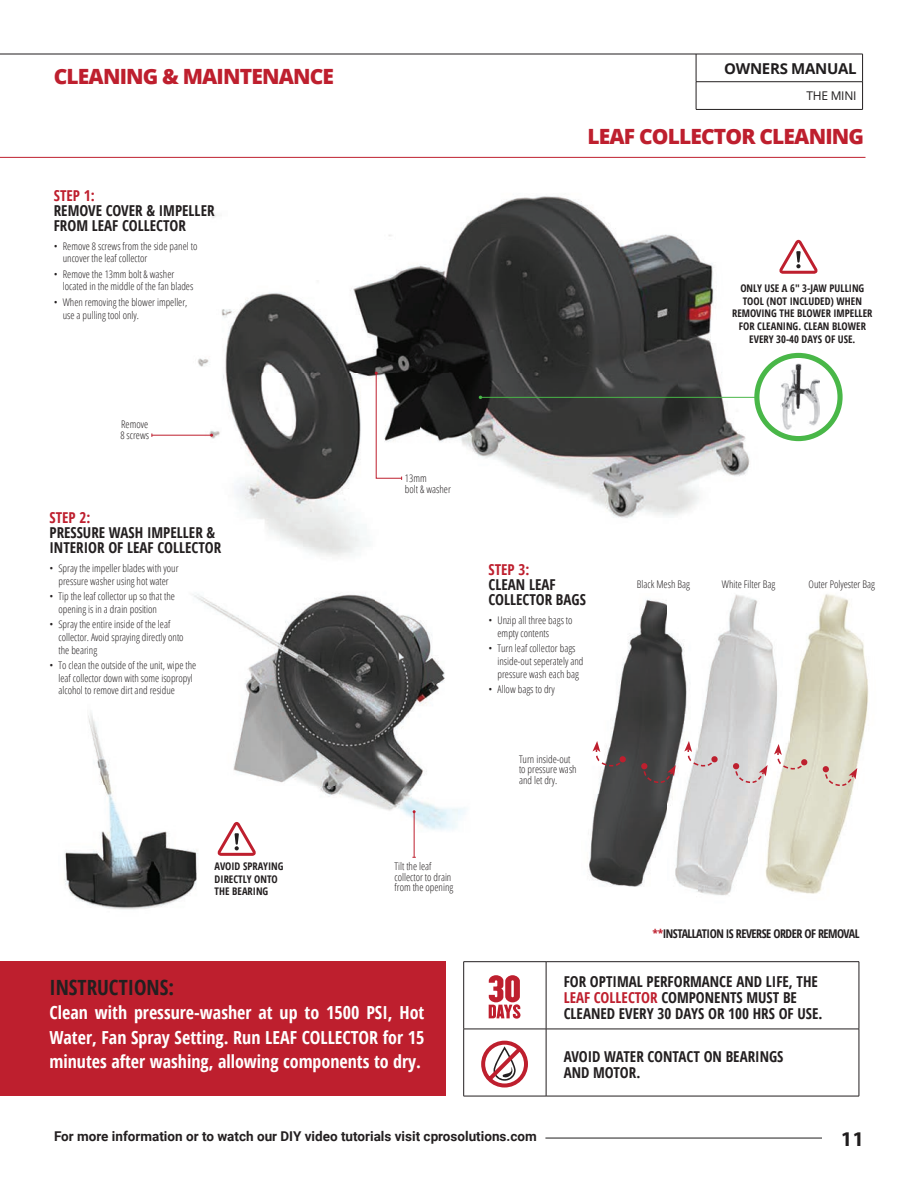
<style>
.page{position:relative;width:918px;height:1188px;background:#fff}
.page>*{position:absolute;margin:0;border:0;box-sizing:border-box;transform-origin:0 0}
.t1{font:800 21px "Open Sans";letter-spacing:-.04em;color:#be1f2e}
.t2{font:700 condensed 21px "Open Sans";color:#231f20}
.t3{font:700 21px "Myriad Pro";color:#201d1e}
.t4{font:700 condensed 18px/24.6px "Open Sans";color:#fff;text-align:justify}
.t5{font:700 condensed 15px/16.2px "Open Sans";color:#231f20}
.t6{font:700 condensed 15px "Open Sans";color:#be1f2e}
.t7{font:700 15px "Open Sans";letter-spacing:-.02em;color:#201d1e}
.t8{font:700 13.5px "Roboto";color:#231f20}
.t9{font:700 condensed 12px "Open Sans";letter-spacing:-.04em;color:#231f20}
.t10{font:12px "Open Sans";letter-spacing:-.02em;color:#201d1e}
.t11{font:300 condensed 10.5px/12.6px "Open Sans";color:#231f20}
.t12{font:700 condensed 10.5px/12.6px "Open Sans";color:#231f20}
.s1{color:#be1f2e}
</style>
<div class="page">
<img style="left:165px;top:196px;width:614px;height:361px">
<img style="left:64px;top:713px;width:134px;height:197px">
<img style="left:192px;top:594px;width:253px;height:192px">
<img style="left:236px;top:786px;width:230px;height:51px">
<img style="left:182px;top:699px;width:19px;height:138px">
<img style="left:588px;top:599px;width:80px;height:288px">
<img style="left:668px;top:594px;width:122px;height:302px">
<img style="left:749px;top:594px;width:120px;height:98px">
<img style="left:790px;top:692px;width:79px;height:202px">
<hr style="left:0;top:54px;width:696px;height:1px;background:#201d1e">
<hr style="left:696px;top:54px;width:167px;height:1px;background:#231f20">
<hr style="left:696px;top:81px;width:167px;height:1px;background:#231f20">
<svg style="left:696px;top:54px;width:1px;height:55px"></svg>
<svg style="left:862px;top:54px;width:1px;height:55px"></svg>
<hr style="left:696px;top:109px;width:167px;height:1px;background:#231f20">
<hr style="left:545px;top:1138px;width:277px;height:1px;background:#201d1e">
<div style="left:0;top:961px;width:446px;height:135px;background:#be1f2e"></div>
<hr style="left:464px;top:961px;width:82px;height:1px;background:#231f20">
<hr style="left:463px;top:962px;width:1px;height:67px;background:#231f20">
<hr style="left:546px;top:961px;width:313px;height:1px;background:#231f20">
<hr style="left:546px;top:962px;width:1px;height:67px;background:#231f20">
<hr style="left:859px;top:962px;width:1px;height:67px;background:#231f20">
<hr style="left:464px;top:1029px;width:82px;height:1px;background:#231f20">
<hr style="left:463px;top:1029px;width:1px;height:67px;background:#231f20">
<hr style="left:546px;top:1029px;width:313px;height:1px;background:#231f20">
<hr style="left:546px;top:1029px;width:1px;height:67px;background:#231f20">
<hr style="left:859px;top:1029px;width:1px;height:67px;background:#231f20">
<hr style="left:464px;top:1096px;width:82px;height:1px;background:#231f20">
<hr style="left:546px;top:1096px;width:313px;height:1px;background:#231f20">
<svg style="left:489px;top:975px;width:31px;height:44px"></svg>
<svg style="left:481px;top:1040px;width:47px;height:48px"></svg>
<hr style="left:0;top:157px;width:866px;height:1px;background:#be1f2e">
<svg style="left:217px;top:822px;width:39px;height:34px"></svg>
<svg style="left:779px;top:240px;width:39px;height:34px"></svg>
<img style="left:777px;top:363px;width:43px;height:68px">
<div style="left:754px;top:353px;width:89px;height:88px;border:5px solid #49b748;border-radius:50%"></div>
<hr style="left:480px;top:397px;width:276px;height:1px;background:#49b748">
<svg style="left:375px;top:372px;width:27px;height:108px"></svg>
<hr style="left:152px;top:435px;width:60px;height:1px;background:#be1f2e">
<hr style="left:414px;top:812px;width:1px;height:45px;background:#be1f2e">
<svg style="left:593px;top:741px;width:33px;height:26px"></svg>
<svg style="left:684px;top:741px;width:34px;height:26px"></svg>
<svg style="left:774px;top:744px;width:34px;height:26px"></svg>
<svg style="left:642px;top:764px;width:34px;height:20px"></svg>
<div style="left:641px;top:763px;width:7px;height:7px;background:#be1f2e;border-radius:50%"></div>
<svg style="left:734px;top:764px;width:34px;height:20px"></svg>
<div style="left:733px;top:763px;width:6px;height:7px;background:#be1f2e;border-radius:50%"></div>
<svg style="left:824px;top:767px;width:33px;height:20px"></svg>
<div style="left:822px;top:766px;width:7px;height:7px;background:#be1f2e;border-radius:50%"></div>
<h1 class="t1" style="left:54px;top:60px;width:282px">CLEANING &amp; MAINTENANCE</h1>
<h3 class="t6" style="left:54px;top:185px;width:42px">STEP 1:</h3>
<h3 class="t5" style="left:54px;top:202px;width:162px;line-height:15px">REMOVE COVER &amp; IMPELLER<br>FROM LEAF COLLECTOR</h3>
<p class="t11" style="left:63px;top:239px;width:136px;text-indent:-9px">• Remove 8 screws from the side panel to uncover the leaf collector</p>
<p class="t11" style="left:63px;top:267px;width:132px;text-indent:-9px">• Remove the 13mm bolt &amp; washer located in the middle of the fan blades</p>
<p class="t11" style="left:63px;top:295px;width:126px;text-indent:-9px">• When removing the blower impeller, use a pulling tool only.</p>
<p class="t11" style="left:120px;top:419px;width:30px;line-height:10.5px">Remove<br>8 screws</p>
<h3 class="t6" style="left:49px;top:507px;width:42px">STEP 2:</h3>
<h3 class="t5" style="left:49px;top:525px;width:173px;line-height:15px">PRESSURE WASH IMPELLER &amp;<br>INTERIOR OF LEAF COLLECTOR</h3>
<p class="t11" style="left:50px;top:561px;width:131px;text-align:center">• Spray the impeller blades with your pressure washer using hot water</p>
<p class="t11" style="left:58px;top:590px;width:118px;text-indent:-9px">• Tip the leaf collector up so that the opening is in a drain position</p>
<p class="t11" style="left:58px;top:618px;width:127px;text-indent:-9px">• Spray the entire inside of the leaf collector. Avoid spraying directly onto the bearing</p>
<p class="t11" style="left:58px;top:659px;width:139px;text-indent:-9px">• To clean the outside of the unit, wipe the leaf collector down with some isopropyl alcohol to remove dirt and residue</p>
<p class="t12" style="left:215px;top:860px;width:70px">AVOID SPRAYING<br>DIRECTLY ONTO<br>THE BEARING</p>
<p class="t11" style="left:405px;top:473px;width:47px;line-height:10.5px">13mm<br>bolt &amp; washer</p>
<p class="t11" style="left:394px;top:861px;width:60px;line-height:10.5px">Tilt the leaf collector to drain from the opening</p>
<h1 class="t2" style="left:49px;top:972px;width:126px">INSTRUCTIONS:</h1>
<h2 class="t4" style="left:50px;top:1000px;width:377px">Clean with pressure-washer at up to 1500 PSI, Hot Water, Fan Spray Setting. Run LEAF COLLECTOR for 15 minutes after washing, allowing components to dry.</h2>
<h3 class="t7" style="left:724px;top:58px;width:134px">OWNERS MANUAL</h3>
<p class="t10" style="left:806px;top:88px;width:52px">THE MINI</p>
<h1 class="t1" style="left:587px;top:121px;width:278px">LEAF COLLECTOR CLEANING</h1>
<p class="t12" style="left:732px;top:282px;width:142px;text-align:center">ONLY USE A 6" 3-JAW PULLING<br>TOOL (NOT INCLUDED) WHEN<br>REMOVING THE BLOWER IMPELLER<br>FOR CLEANING. CLEAN BLOWER<br>EVERY 30-40 DAYS OF USE.</p>
<h3 class="t6" style="left:489px;top:559px;width:42px">STEP 3:</h3>
<h3 class="t5" style="left:489px;top:577px;width:99px;line-height:15px">CLEAN LEAF<br>COLLECTOR BAGS</h3>
<p class="t11" style="left:498px;top:614px;width:77px;text-indent:-9px">• Unzip all three bags to empty contents</p>
<p class="t11" style="left:498px;top:642px;width:87px;text-indent:-9px">• Turn leaf collector bags inside-out seperately and pressure wash each bag</p>
<p class="t11" style="left:489px;top:683px;width:68px">• Allow bags to dry</p>
<p class="t11" style="left:519px;top:753px;width:59px;line-height:10.5px">Turn inside-out to pressure wash and let dry.</p>
<p class="t11" style="left:637px;top:577px;width:55px">Black Mesh Bag</p>
<p class="t11" style="left:722px;top:577px;width:55px">White Filter Bag</p>
<p class="t11" style="left:809px;top:577px;width:68px">Outer Polyester Bag</p>
<p class="t9" style="left:653px;top:925px;width:209px"><span class="s1">**</span>INSTALLATION IS REVERSE ORDER OF REMOVAL</p>
<h3 class="t5" style="left:564px;top:973px;width:260px">FOR OPTIMAL PERFORMANCE AND LIFE, THE<br><span class="s1">LEAF COLLECTOR</span> COMPONENTS MUST BE<br>CLEANED EVERY 30 DAYS OR 100 HRS OF USE.</h3>
<h3 class="t5" style="left:564px;top:1048px;width:221px">AVOID WATER CONTACT ON BEARINGS<br>AND MOTOR.</h3>
<p class="t8" style="left:54px;top:1127px;width:484px">For more information or to watch our DIY video tutorials visit cprosolutions.com</p>
<h1 class="t3" style="left:841px;top:1125px;width:25px">11</h1>
</div>
